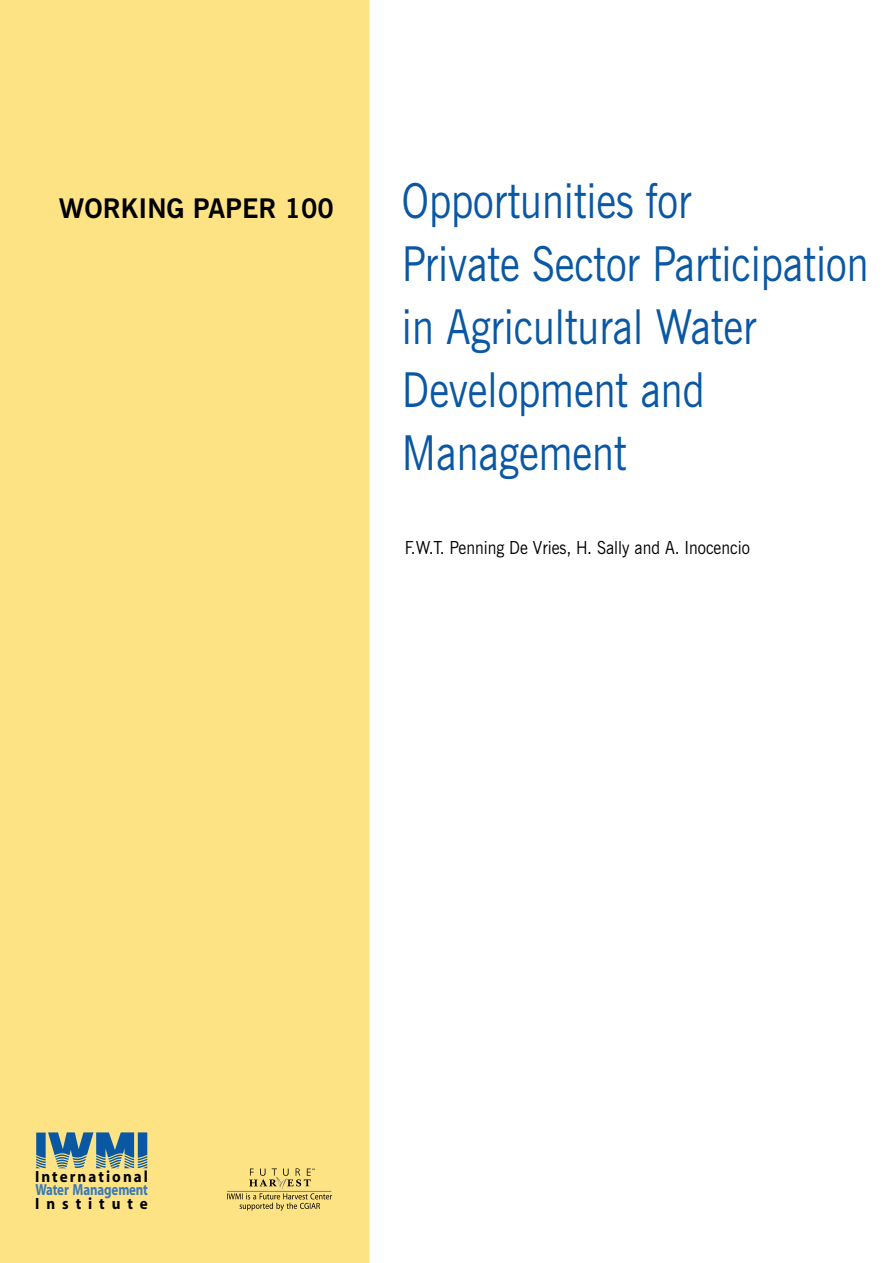
<style>
.page{position:relative;width:893px;height:1263px;background:#fff}
.page>*{position:absolute;margin:0;border:0;box-sizing:border-box;transform-origin:0 0}
.t1{font:48px/63px "News Gothic BT";color:#0a57a4;scale:.85 1}
.t2{font:700 27px "News Gothic BT";color:#000}
.t3{font:18px "News Gothic BT";color:#000;scale:.9 1}
.t4{font:700 16.35px "Myriad";letter-spacing:.14em;color:#000;scale:.92 1}
.t5{font:700 16.35px "Myriad";letter-spacing:.46em;color:#000;scale:.92 1}
.t6{font:700 16.05px "Myriad";letter-spacing:-.01em;color:#3b79b6;scale:.8 1}
</style>
<div class="page">
<div style="left:0;top:0;width:369px;height:1263px;background:#fee384"></div>
<svg style="left:227px;top:1168px;width:105px;height:43px;background:#dcc676"></svg>
<svg style="left:36px;top:1132px;width:111px;height:37px;background:#6e9096"></svg>
<p class="t2" style="left:59px;top:192px;width:276px">WORKING PAPER 100</p>
<p class="t1" style="left:402px;top:169px;width:550px">Opportunities for<br>Private Sector Participation in Agricultural Water<br>Development and<br>Management</p>
<p class="t3" style="left:405px;top:537px;width:385px">F.W.T. Penning De Vries, H. Sally and A. Inocencio</p>
<p class="t4" style="left:35px;top:1168px;width:124px">International</p>
<p class="t6" style="left:35px;top:1181px;width:142px">Water Management</p>
<p class="t5" style="left:35px;top:1195px;width:124px">Institute</p>
</div>
